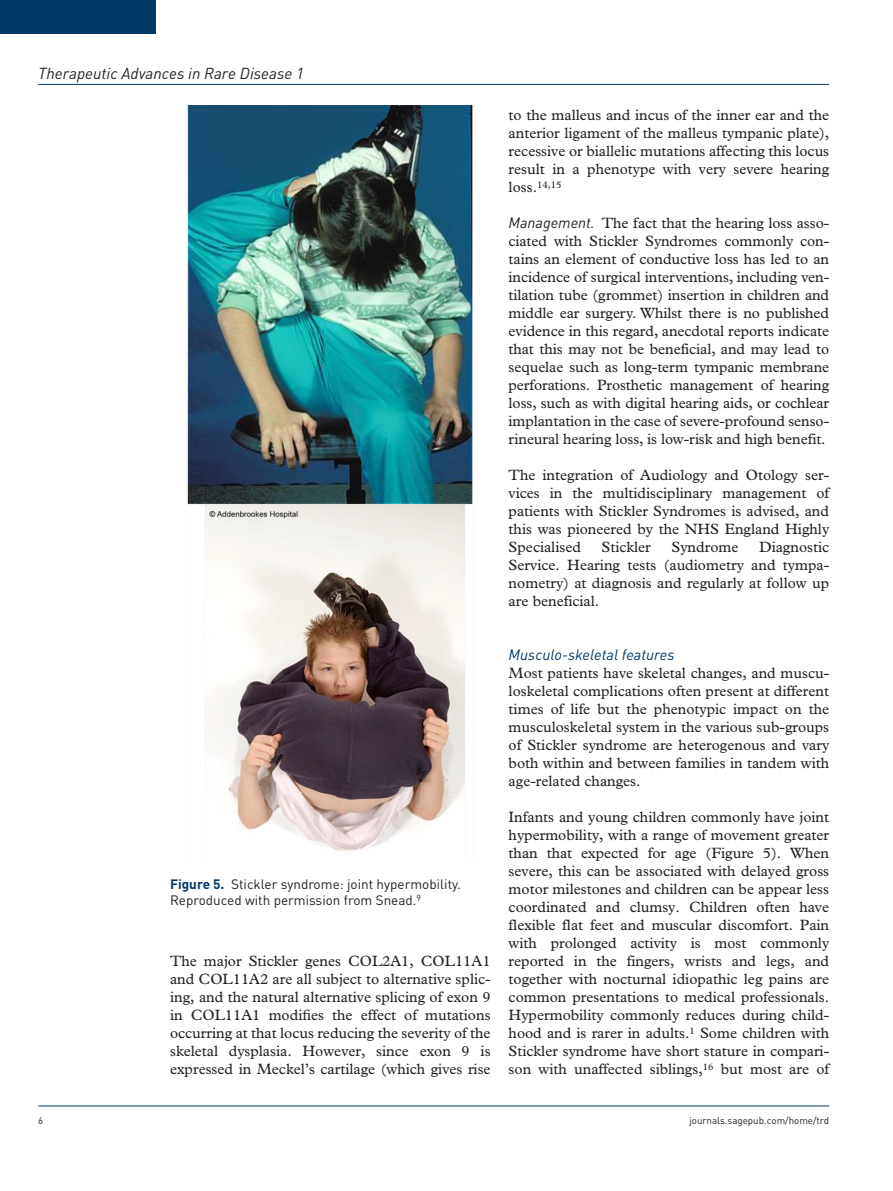
<style>
.page{position:relative;width:893px;height:1191px;background:#fff}
.page>*{position:absolute;margin:0;border:0;box-sizing:border-box;transform-origin:0 0}
.t1{font:italic 15.75px "DIN";color:#231f20}
.t2{font:15px/18px "Plantin Std";color:#231f20;text-align:justify}
.t3{font:italic 15px "DIN";color:#003865}
.t4{font:13.5px/15.8px "DIN";color:#231f20}
.t5{font:9.75px "DIN";color:#231f20}
.s1{font-weight:700;color:#003865}
.s2{font-family:"DIN";font-style:italic}
</style>
<div class="page">
<hr style="left:38px;top:1105px;width:791px;height:1px;background:#003865">
<div style="left:0;top:0;width:155px;height:34px;background:#003865"></div>
<hr style="left:38px;top:84px;width:791px;height:1px;background:#003865">
<img style="left:186px;top:106px;width:287px;height:746px">
<p class="t1" style="left:38px;top:63px;width:267px">Therapeutic Advances in Rare Disease 1</p>
<p class="t4" style="left:170px;top:876px;width:292px"><span class="s1">Figure 5.</span> Stickler syndrome: joint hypermobility.<br>Reproduced with permission from Snead.<sup>9</sup></p>
<p class="t2" style="left:170px;top:952px;width:322px">The major Stickler genes COL2A1, COL11A1 and COL11A2 are all subject to alternative splic&shy;ing, and the natural alternative splicing of exon 9 in COL11A1 modifies the effect of mutations occurring at that locus reducing the severity of the skeletal dysplasia. However, since exon 9 is expressed in Meckel’s cartilage (which gives rise</p>
<p class="t2" style="left:509px;top:106px;width:322px">to the malleus and incus of the inner ear and the anterior ligament of the malleus tympanic plate), recessive or biallelic mutations affecting this locus result in a phenotype with very severe hearing loss.<sup>14,15</sup></p>
<p class="t2" style="left:509px;top:214px;width:322px"><span class="s2">Management.</span> The fact that the hearing loss asso&shy;ciated with Stickler Syndromes commonly con&shy;tains an element of conductive loss has led to an incidence of surgical interventions, including ven&shy;tilation tube (grommet) insertion in children and middle ear surgery. Whilst there is no published evidence in this regard, anecdotal reports indicate that this may not be beneficial, and may lead to sequelae such as long-term tympanic membrane perforations. Prosthetic management of hearing loss, such as with digital hearing aids, or cochlear implantation in the case of severe-profound senso&shy;rineural hearing loss, is low-risk and high benefit.</p>
<p class="t2" style="left:509px;top:466px;width:322px">The integration of Audiology and Otology ser&shy;vices in the multidisciplinary management of patients with Stickler Syndromes is advised, and this was pioneered by the NHS England Highly Specialised</p>
<p class="t2" style="left:509px;top:538px;width:322px;text-indent:250px">Diagnostic Service. Hearing tests (audiometry and tympa&shy;nometry) at diagnosis and regularly at follow up are beneficial.</p>
<p class="t2" style="left:601px;top:538px;width:51px">Stickler</p>
<p class="t2" style="left:671px;top:538px;width:69px">Syndrome</p>
<p class="t3" style="left:509px;top:645px;width:167px">Musculo-skeletal features</p>
<p class="t2" style="left:509px;top:664px;width:322px">Most patients have skeletal changes, and muscu&shy;loskeletal complications often present at different times of life but the phenotypic impact on the musculoskeletal system in the various sub-groups of Stickler syndrome are heterogenous and vary both within and between families in tandem with age-related changes.</p>
<p class="t2" style="left:509px;top:808px;width:322px">Infants and young children commonly have joint hypermobility, with a range of movement greater than that expected for age (Figure 5). When severe, this can be associated with delayed gross motor milestones and children can be appear less coordinated and clumsy. Children often have flexible flat feet and muscular discomfort. Pain with prolonged activity is most commonly reported in the fingers, wrists and legs, and together with nocturnal idiopathic leg pains are common presentations to medical professionals.<br>Hypermobility commonly reduces during child&shy;hood and is rarer in adults.<sup>1</sup> Some children with Stickler syndrome have short stature in compari&shy;son with unaffected siblings,<sup>16</sup> but most are of</p>
<p class="t5" style="left:38px;top:1114px;width:7px">6</p>
<p class="t5" style="left:689px;top:1114px;width:141px">journals.sagepub.com/home/trd</p>
</div>
